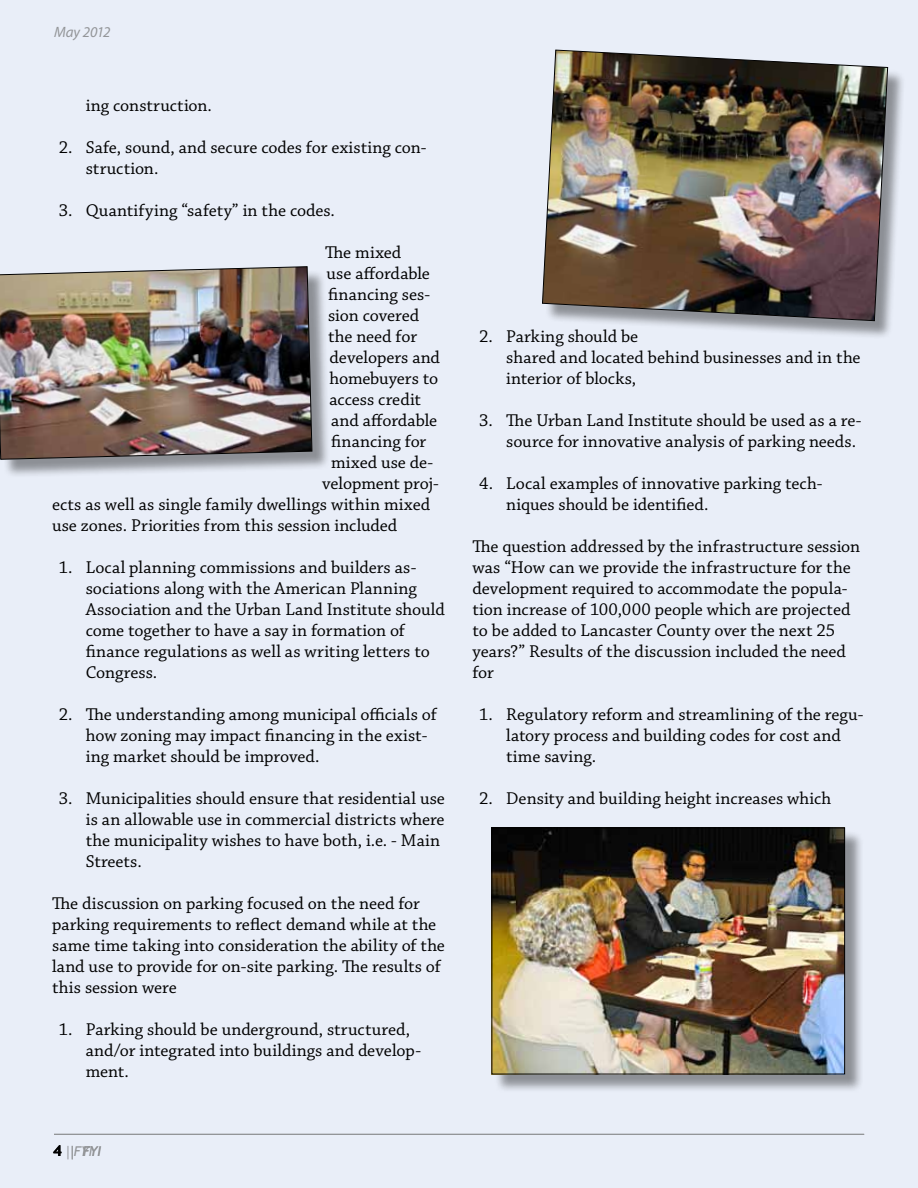
<style>
.page{position:relative;width:918px;height:1188px;background:#e9eef8}
.page>*{position:absolute;margin:0;border:0;box-sizing:border-box;transform-origin:0 0}
.t1{font:18px/21px "Chaparral Pro";color:#000}
.t2{font:italic 15px "Myriad Pro";letter-spacing:-.01em;color:#939598}
.t3{font:italic 13.5px "Trebuchet MS";letter-spacing:.015em;color:#939598}
.s1{font-weight:700;font-style:normal;font-size:15px;color:#000}
.s2{font-family:"Myriad Pro";font-style:normal}
</style>
<div class="page">
<hr style="left:54px;top:1134px;width:810px;height:1px;background:#939598">
<div style="left:0;top:269px;width:331px;height:209px;background:#000;opacity:.4"></div>
<img style="left:0;top:266px;width:312px;height:194px">
<div style="left:494px;top:830px;width:370px;height:263px;background:#000;opacity:.4"></div>
<img style="left:494px;top:830px;width:349px;height:242px">
<div style="left:492px;top:828px;width:353px;height:246px;border:1px solid #000"></div>
<div style="left:545px;top:53px;width:361px;height:286px;background:#000;opacity:.4"></div>
<img style="left:542px;top:49px;width:346px;height:272px">
<p class="t2" style="left:54px;top:23px;width:58px">May 2012</p>
<p class="t1" style="left:86px;top:96px;width:128px">ing construction.</p>
<p class="t1" style="left:86px;top:138px;width:342px;text-indent:-27px">2. Safe, sound, and secure codes for existing con&shy;struction.</p>
<p class="t1" style="left:59px;top:201px;width:278px">3. Quantifying “safety” in the codes.</p>
<p class="t1" style="left:325px;top:243px;width:78px">The mixed</p>
<p class="t1" style="left:327px;top:264px;width:105px">use affordable</p>
<p class="t1" style="left:328px;top:285px;width:104px">financing ses-</p>
<p class="t1" style="left:328px;top:306px;width:93px">sion covered</p>
<p class="t1" style="left:328px;top:327px;width:91px">the need for</p>
<p class="t1" style="left:330px;top:348px;width:112px">developers and</p>
<p class="t1" style="left:330px;top:369px;width:110px">homebuyers to</p>
<p class="t1" style="left:330px;top:390px;width:93px">access credit</p>
<p class="t1" style="left:331px;top:411px;width:108px">and affordable</p>
<p class="t1" style="left:331px;top:432px;width:97px">financing for</p>
<p class="t1" style="left:331px;top:453px;width:104px">mixed use de-</p>
<p class="t1" style="left:322px;top:474px;width:118px">velopment proj-</p>
<p class="t1" style="left:52px;top:495px;width:380px">ects as well as single family dwellings within mixed</p>
<p class="t1" style="left:52px;top:516px;width:347px">use zones. Priorities from this session included</p>
<p class="t1" style="left:86px;top:558px;width:360px;text-indent:-27px">1. Local planning commissions and builders as&shy;sociations along with the American Planning Association and the Urban Land Institute should come together to have a say in formation of finance regulations as well as writing letters to Congress.</p>
<p class="t1" style="left:86px;top:705px;width:353px;text-indent:-27px">2. The understanding among municipal officials of how zoning may impact financing in the exist&shy;ing market should be improved.</p>
<p class="t1" style="left:86px;top:789px;width:361px;text-indent:-27px">3. Municipalities should ensure that residential use is an allowable use in commercial districts where the municipality wishes to have both, i.e. - Main Streets.</p>
<p class="t1" style="left:52px;top:894px;width:394px">The discussion on parking focused on the need for parking requirements to reflect demand while at the same time taking into consideration the ability of the land use to provide for on-site parking. The results of this session were</p>
<p class="t1" style="left:86px;top:1020px;width:337px;text-indent:-27px">1. Parking should be underground, structured, and/or integrated into buildings and develop&shy;ment.</p>
<p class="t3" style="left:53px;top:1143px;width:41px"><span class="s1">4</span> <span class="s2">|</span> FYI</p>
<p class="t3" style="left:71px;top:1143px;width:32px"><span class="s2">|</span> FYI</p>
<p class="t1" style="left:506px;top:327px;width:356px;text-indent:-27px">2. Parking should be<br>shared and located behind businesses and in the interior of blocks,</p>
<p class="t1" style="left:506px;top:411px;width:357px;text-indent:-27px">3. The Urban Land Institute should be used as a re&shy;source for innovative analysis of parking needs.</p>
<p class="t1" style="left:506px;top:474px;width:318px;text-indent:-27px">4. Local examples of innovative parking tech&shy;niques should be identified.</p>
<p class="t1" style="left:472px;top:537px;width:389px">The question addressed by the infrastructure session was “How can we provide the infrastructure for the development required to accommodate the popula&shy;tion increase of 100,000 people which are projected to be added to Lancaster County over the next 25 years?” Results of the discussion included the need for</p>
<p class="t1" style="left:506px;top:705px;width:359px;text-indent:-27px">1. Regulatory reform and streamlining of the regu&shy;latory process and building codes for cost and time saving.</p>
<p class="t1" style="left:479px;top:789px;width:354px">2. Density and building height increases which</p>
</div>
